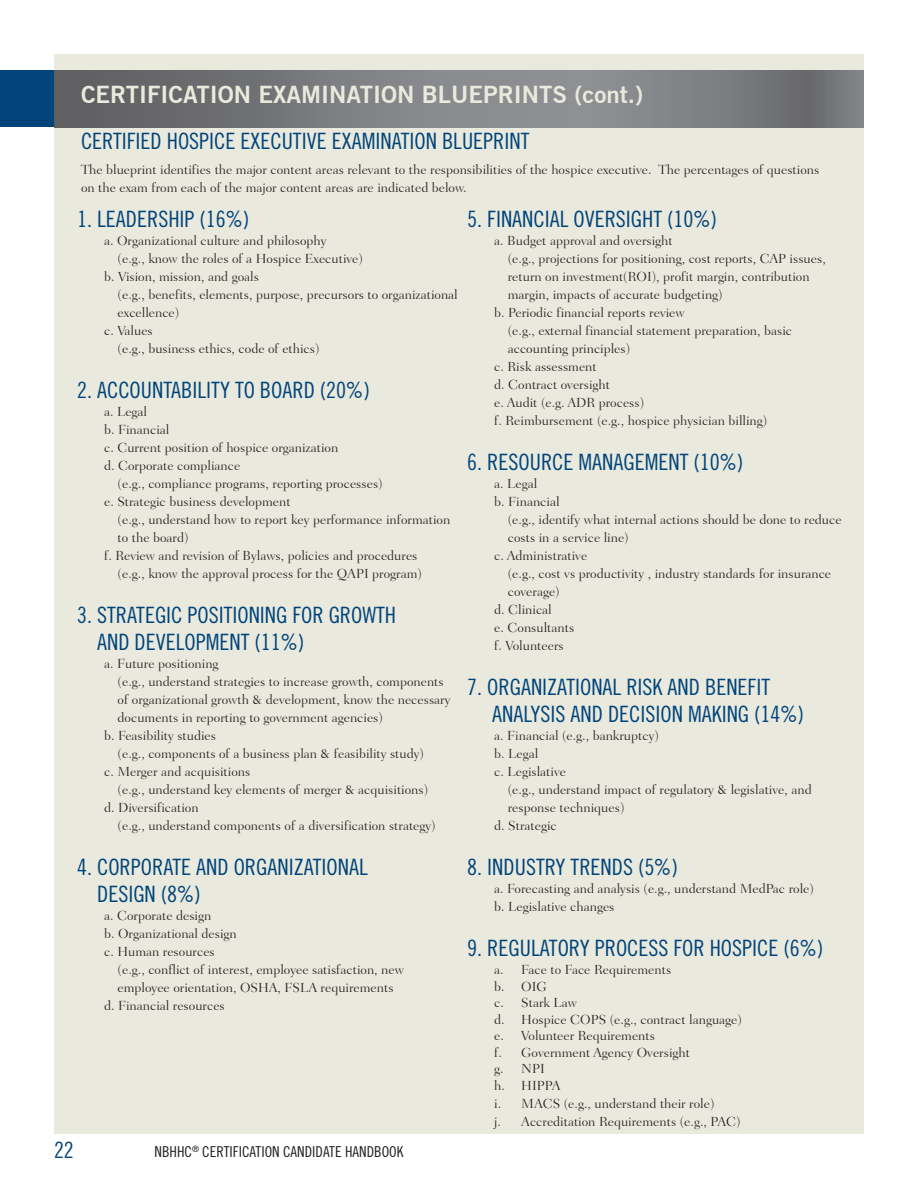
<style>
.page{position:relative;width:918px;height:1188px;background:#fff}
.page>*{position:absolute;margin:0;border:0;box-sizing:border-box;transform-origin:0 0}
.Bar_Headings{font:700 24px "Trade Gothic No.2";color:#e9e9dd}
.Text_Headers{font:22.5px "Trade Gothic Cond Eighteen";color:#00447b}
.t1{font:15px "Trade Gothic Cond Eighteen";color:#231f20}
.Body_Text{font:300 13.5px/18px "Fairfield LH45";color:#231f20}
</style>
<div class="page">
<div style="left:54px;top:54px;width:810px;height:1080px;background:#e9e9dd"></div>
<svg style="left:54px;top:71px;width:810px;height:57px;background:#797b7e"></svg>
<div style="left:0;top:70px;width:54px;height:57px;background:#00447b"></div>
<p class="Bar_Headings" style="left:81px;top:79px;width:564px">CERTIFICATION EXAMINATION BLUEPRINTS (cont.)</p>
<p class="Text_Headers" style="left:81px;top:128px;width:450px">CERTIFIED HOSPICE EXECUTIVE EXAMINATION BLUEPRINT</p>
<p class="Body_Text" style="left:81px;top:161px;width:740px">The blueprint identifies the major content areas relevant to the responsibilities of the hospice executive. The percentages of questions on the exam from each of the major content areas are indicated below.</p>
<p class="Text_Headers" style="left:77px;top:206px;width:174px">1. LEADERSHIP (16%)</p>
<p class="Body_Text" style="left:104px;top:232px;width:224px">a. Organizational culture and philosophy</p>
<p class="Body_Text" style="left:118px;top:250px;width:247px">(e.g., know the roles of a Hospice Executive)</p>
<p class="Body_Text" style="left:104px;top:268px;width:156px">b. Vision, mission, and goals</p>
<p class="Body_Text" style="left:118px;top:286px;width:342px">(e.g., benefits, elements, purpose, precursors to organizational excellence)</p>
<p class="Body_Text" style="left:104px;top:322px;width:50px">c. Values</p>
<p class="Body_Text" style="left:118px;top:340px;width:203px">(e.g., business ethics, code of ethics)</p>
<p class="Text_Headers" style="left:77px;top:377px;width:294px">2. ACCOUNTABILITY TO BOARD (20%)</p>
<p class="Body_Text" style="left:104px;top:403px;width:44px">a. Legal</p>
<p class="Body_Text" style="left:104px;top:421px;width:67px">b. Financial</p>
<p class="Body_Text" style="left:104px;top:439px;width:236px">c. Current position of hospice organization</p>
<p class="Body_Text" style="left:104px;top:457px;width:138px">d. Corporate compliance</p>
<p class="Body_Text" style="left:118px;top:475px;width:267px">(e.g., compliance programs, reporting processes)</p>
<p class="Body_Text" style="left:104px;top:493px;width:188px">e. Strategic business development</p>
<p class="Body_Text" style="left:118px;top:511px;width:334px">(e.g., understand how to report key performance information to the board)</p>
<p class="Body_Text" style="left:104px;top:547px;width:315px">f. Review and revision of Bylaws, policies and procedures</p>
<p class="Body_Text" style="left:118px;top:565px;width:306px">(e.g., know the approval process for the QAPI program)</p>
<p class="Text_Headers" style="left:77px;top:602px;width:321px">3. STRATEGIC POSITIONING FOR GROWTH</p>
<p class="Text_Headers" style="left:97px;top:629px;width:209px">AND DEVELOPMENT (11%)</p>
<p class="Body_Text" style="left:104px;top:655px;width:116px">a. Future positioning</p>
<p class="Body_Text" style="left:118px;top:673px;width:334px">(e.g., understand strategies to increase growth, components of organizational growth &amp; development, know the necessary documents in reporting to government agencies)</p>
<p class="Body_Text" style="left:104px;top:727px;width:114px">b. Feasibility studies</p>
<p class="Body_Text" style="left:118px;top:745px;width:308px">(e.g., components of a business plan &amp; feasibility study)</p>
<p class="Body_Text" style="left:104px;top:763px;width:148px">c. Merger and acquisitions</p>
<p class="Body_Text" style="left:118px;top:781px;width:312px">(e.g., understand key elements of merger &amp; acquisitions)</p>
<p class="Body_Text" style="left:104px;top:799px;width:96px">d. Diversification</p>
<p class="Body_Text" style="left:118px;top:817px;width:320px">(e.g., understand components of a diversification strategy)</p>
<p class="Text_Headers" style="left:77px;top:854px;width:292px">4. CORPORATE AND ORGANIZATIONAL</p>
<p class="Text_Headers" style="left:97px;top:881px;width:105px">DESIGN (8%)</p>
<p class="Body_Text" style="left:104px;top:907px;width:109px">a. Corporate design</p>
<p class="Body_Text" style="left:104px;top:925px;width:134px">b. Organizational design</p>
<p class="Body_Text" style="left:104px;top:943px;width:112px">c. Human resources</p>
<p class="Body_Text" style="left:118px;top:961px;width:288px">(e.g., conflict of interest, employee satisfaction, new employee orientation, OSHA, FSLA requirements</p>
<p class="Body_Text" style="left:104px;top:997px;width:122px">d. Financial resources</p>
<h2 class="Text_Headers" style="left:54px;top:1137px;width:21px">22</h2>
<p class="t1" style="left:154px;top:1143px;width:250px">NBHHC<sup>®</sup> CERTIFICATION CANDIDATE HANDBOOK</p>
<p class="Text_Headers" style="left:467px;top:206px;width:251px">5. FINANCIAL OVERSIGHT (10%)</p>
<p class="Body_Text" style="left:494px;top:232px;width:180px">a. Budget approval and oversight</p>
<p class="Body_Text" style="left:508px;top:250px;width:320px">(e.g., projections for positioning, cost reports, CAP issues, return on investment(ROI), profit margin, contribution margin, impacts of accurate budgeting)</p>
<p class="Body_Text" style="left:494px;top:304px;width:192px">b. Periodic financial reports review</p>
<p class="Body_Text" style="left:508px;top:322px;width:286px">(e.g., external financial statement preparation, basic accounting principles)</p>
<p class="Body_Text" style="left:494px;top:358px;width:104px">c. Risk assessment</p>
<p class="Body_Text" style="left:494px;top:376px;width:117px">d. Contract oversight</p>
<p class="Body_Text" style="left:494px;top:394px;width:151px">e. Audit (e.g. ADR process)</p>
<p class="Body_Text" style="left:494px;top:412px;width:274px">f. Reimbursement (e.g., hospice physician billing)</p>
<p class="Text_Headers" style="left:467px;top:449px;width:278px">6. RESOURCE MANAGEMENT (10%)</p>
<p class="Body_Text" style="left:494px;top:475px;width:44px">a. Legal</p>
<p class="Body_Text" style="left:494px;top:493px;width:67px">b. Financial</p>
<p class="Body_Text" style="left:508px;top:511px;width:335px">(e.g., identify what internal actions should be done to reduce costs in a service line)</p>
<p class="Body_Text" style="left:494px;top:547px;width:94px">c. Administrative</p>
<p class="Body_Text" style="left:508px;top:565px;width:325px">(e.g., cost vs productivity , industry standards for insurance coverage)</p>
<p class="Body_Text" style="left:494px;top:601px;width:59px">d. Clinical</p>
<p class="Body_Text" style="left:494px;top:619px;width:81px">e. Consultants</p>
<p class="Body_Text" style="left:494px;top:637px;width:71px">f. Volunteers</p>
<p class="Text_Headers" style="left:467px;top:674px;width:304px">7. ORGANIZATIONAL RISK AND BENEFIT</p>
<p class="Text_Headers" style="left:492px;top:701px;width:313px">ANALYSIS AND DECISION MAKING (14%)</p>
<p class="Body_Text" style="left:494px;top:727px;width:166px">a. Financial (e.g., bankruptcy)</p>
<p class="Body_Text" style="left:494px;top:745px;width:45px">b. Legal</p>
<p class="Body_Text" style="left:494px;top:763px;width:73px">c. Legislative</p>
<p class="Body_Text" style="left:508px;top:781px;width:305px">(e.g., understand impact of regulatory &amp; legislative, and response techniques)</p>
<p class="Body_Text" style="left:494px;top:817px;width:64px">d. Strategic</p>
<p class="Text_Headers" style="left:467px;top:854px;width:212px">8. INDUSTRY TRENDS (5%)</p>
<p class="Body_Text" style="left:494px;top:880px;width:321px">a. Forecasting and analysis (e.g., understand MedPac role)</p>
<p class="Body_Text" style="left:494px;top:898px;width:122px">b. Legislative changes</p>
<p class="Text_Headers" style="left:467px;top:935px;width:358px">9. REGULATORY PROCESS FOR HOSPICE (6%)</p>
<p class="Body_Text" style="left:494px;top:961px;width:178px">a. Face to Face Requirements</p>
<p class="Body_Text" style="left:494px;top:978px;width:54px">b. OIG</p>
<p class="Body_Text" style="left:494px;top:994px;width:84px">c. Stark Law</p>
<p class="Body_Text" style="left:494px;top:1011px;width:249px">d. Hospice COPS (e.g., contract language)</p>
<p class="Body_Text" style="left:494px;top:1027px;width:162px">e. Volunteer Requirements</p>
<p class="Body_Text" style="left:494px;top:1044px;width:197px">f. Government Agency Oversight</p>
<p class="Body_Text" style="left:494px;top:1060px;width:52px">g. NPI</p>
<p class="Body_Text" style="left:494px;top:1077px;width:68px">h. HIPPA</p>
<p class="Body_Text" style="left:494px;top:1095px;width:222px">i. MACS (e.g., understand their role)</p>
<p class="Body_Text" style="left:494px;top:1113px;width:248px">j. Accreditation Requirements (e.g., PAC)</p>
</div>
